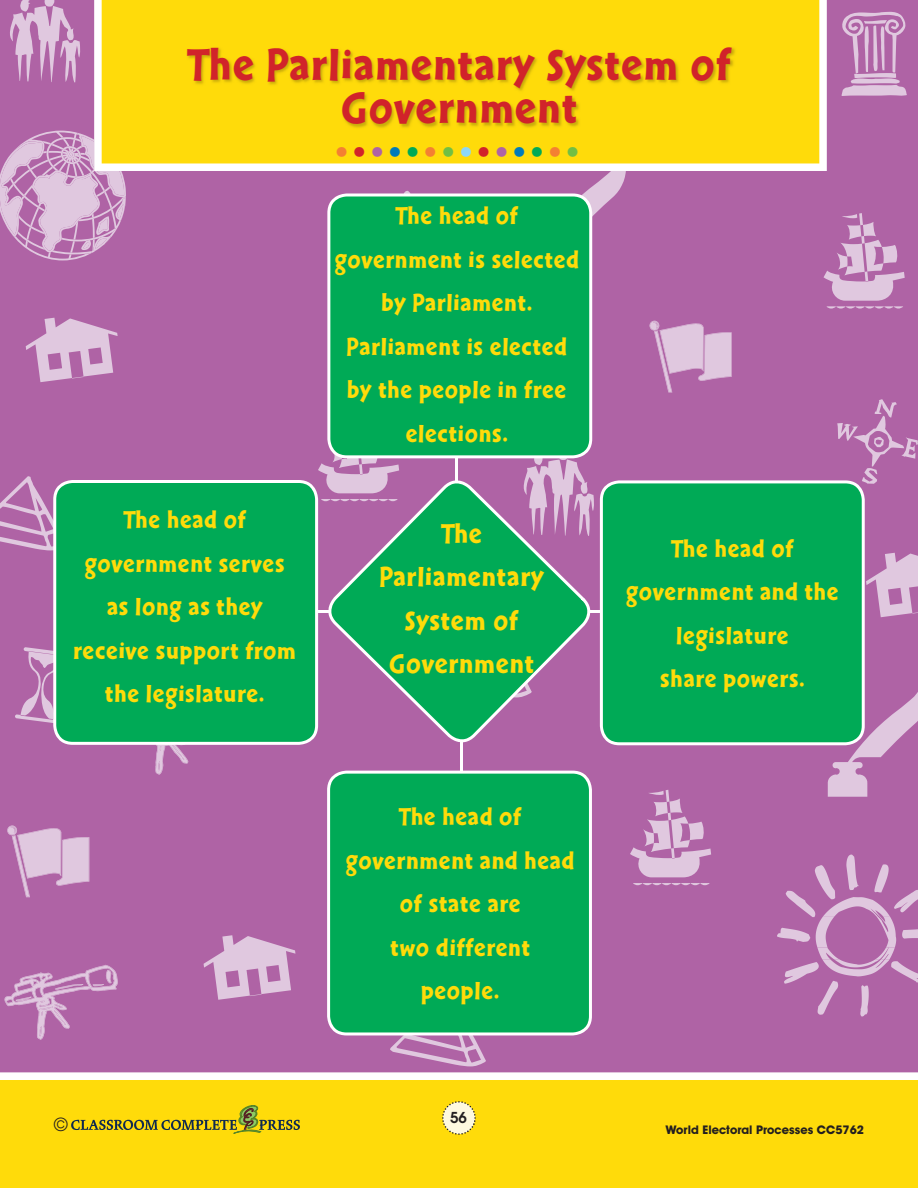
<style>
.page{position:relative;width:918px;height:1188px;background:#fff}
.page>*{position:absolute;margin:0;border:0;box-sizing:border-box;transform-origin:0 0}
.t1{font:46.5px/43.5px "Cal Sans Heavy KA";letter-spacing:.035em;color:#d1232a;text-align:center;scale:.9 1}
.t2{font:700 42px "Futura";color:#f48032}
.t3{font:28.5px/43.5px "Cal Sans Heavy KA";letter-spacing:.035em;color:#ffdb0a;text-align:center;scale:.9 1}
.t4{font:25.5px/43.5px "Cal Sans Heavy KA";letter-spacing:.035em;color:#ffdb0a;text-align:center;scale:.9 1}
.t5{font:18px "Avant Garde";color:#231f20}
.t6{font:600 15px "Avant Garde";color:#231f20}
.t7{font:700 12px "Avant Garde IT Cby BT";color:#231f20}
.s1{color:#d1232a}
.s2{color:#af63a5}
.s3{color:#007bba}
.s4{color:#00aa56}
.s5{color:#71bf44}
.s6{color:#8dd7f7}
</style>
<div class="page">
<div style="left:0;top:1080px;width:918px;height:108px;background:#ffdb0a"></div>
<svg style="left:442px;top:1101px;width:34px;height:34px"></svg>
<svg style="left:71px;top:1105px;width:229px;height:28px"></svg>
<div style="left:0;top:0;width:918px;height:1073px;background:#af63a5"></div>
<svg style="left:0;top:476px;width:66px;height:74px;background:#bd80b5"></svg>
<svg style="left:26px;top:318px;width:92px;height:64px;background:#c99ac4"></svg>
<svg style="left:841px;top:12px;width:66px;height:84px;background:#c38cbd"></svg>
<svg style="left:7px;top:0;width:74px;height:82px;background:#c38dbd"></svg>
<svg style="left:7px;top:825px;width:82px;height:72px;background:#c99ac4"></svg>
<svg style="left:837px;top:399px;width:81px;height:85px;background:#b672ae"></svg>
<svg style="left:824px;top:213px;width:81px;height:96px;background:#c28abb"></svg>
<svg style="left:15px;top:647px;width:38px;height:76px;background:#be83b7"></svg>
<svg style="left:4px;top:965px;width:114px;height:75px;background:#b979b1"></svg>
<svg style="left:0;top:131px;width:126px;height:129px;background:#c796c2"></svg>
<svg style="left:866px;top:553px;width:52px;height:64px;background:#ca9cc6"></svg>
<svg style="left:828px;top:678px;width:90px;height:119px;background:#bf84b8"></svg>
<svg style="left:777px;top:855px;width:141px;height:162px;background:#b977b0"></svg>
<svg style="left:390px;top:1035px;width:96px;height:31px;background:#bf85b8"></svg>
<svg style="left:204px;top:935px;width:91px;height:65px;background:#c99ac4"></svg>
<svg style="left:318px;top:406px;width:81px;height:95px;background:#bf85b8"></svg>
<svg style="left:525px;top:171px;width:101px;height:100px;background:#b774af"></svg>
<svg style="left:649px;top:321px;width:83px;height:71px;background:#ca9bc5"></svg>
<svg style="left:123px;top:745px;width:113px;height:30px;background:#b36caa"></svg>
<svg style="left:630px;top:790px;width:81px;height:95px;background:#c28abb"></svg>
<svg style="left:521px;top:445px;width:74px;height:30px"></svg>
<svg style="left:94px;top:0;width:733px;height:171px;background:#fede22"></svg>
<img style="left:186px;top:46px;width:551px;height:84px">
<div style="left:327px;top:193px;width:265px;height:265px;background:#00aa56"></div>
<div style="left:600px;top:480px;width:265px;height:265px;background:#00aa56"></div>
<div style="left:327px;top:771px;width:265px;height:264px;background:#00aa56"></div>
<svg style="left:323px;top:475px;width:273px;height:273px;background:#b46eab"></svg>
<svg style="left:328px;top:480px;width:263px;height:263px;background:#589080"></svg>
<hr style="left:455px;top:457px;width:3px;height:26px;background:#fff">
<svg style="left:460px;top:741px;width:4px;height:30px"></svg>
<svg style="left:318px;top:610px;width:12px;height:3px"></svg>
<hr style="left:588px;top:610px;width:14px;height:3px;background:#fff">
<div style="left:53px;top:480px;width:265px;height:265px;background:#00aa56"></div>
<h1 class="t1" style="left:187px;top:49px;width:605px">THE PARLIAMENTARY SYSTEM OF<br>GOVERNMENT</h1>
<h2 class="t2" style="left:334px;top:121px;width:247px">.<span class="s1">.</span><span class="s2">.</span><span class="s3">.</span><span class="s4">.</span>.<span class="s5">.</span><span class="s6">.</span><span class="s1">.</span><span class="s2">.</span><span class="s3">.</span><span class="s4">.</span>.<span class="s5">.</span></h2>
<p class="t4" style="left:74px;top:502px;width:248px">THE HEAD OF<br>GOVERNMENT SERVES<br>AS LONG AS THEY<br>RECEIVE SUPPORT FROM<br>THE LEGISLATURE.</p>
<p class="t4" style="left:335px;top:198px;width:273px">THE HEAD OF<br>GOVERNMENT IS SELECTED<br>BY PARLIAMENT.<br>PARLIAMENT IS ELECTED<br>BY THE PEOPLE IN FREE<br>ELECTIONS.</p>
<p class="t3" style="left:379px;top:516px;width:184px">THE<br>PARLIAMENTARY<br>SYSTEM OF<br>GOVERNMENT</p>
<p class="t4" style="left:346px;top:799px;width:255px">THE HEAD OF<br>GOVERNMENT AND HEAD<br>OF STATE ARE<br>TWO DIFFERENT<br>PEOPLE.</p>
<p class="t4" style="left:626px;top:530px;width:237px">THE HEAD OF<br>GOVERNMENT AND THE<br>LEGISLATURE<br>SHARE POWERS.</p>
<p class="t6" style="left:450px;top:1112px;width:18px">56</p>
<p class="t5" style="left:54px;top:1118px;width:15px">©</p>
<p class="t7" style="left:666px;top:1125px;width:200px">World Electoral Processes CC5762</p>
</div>
